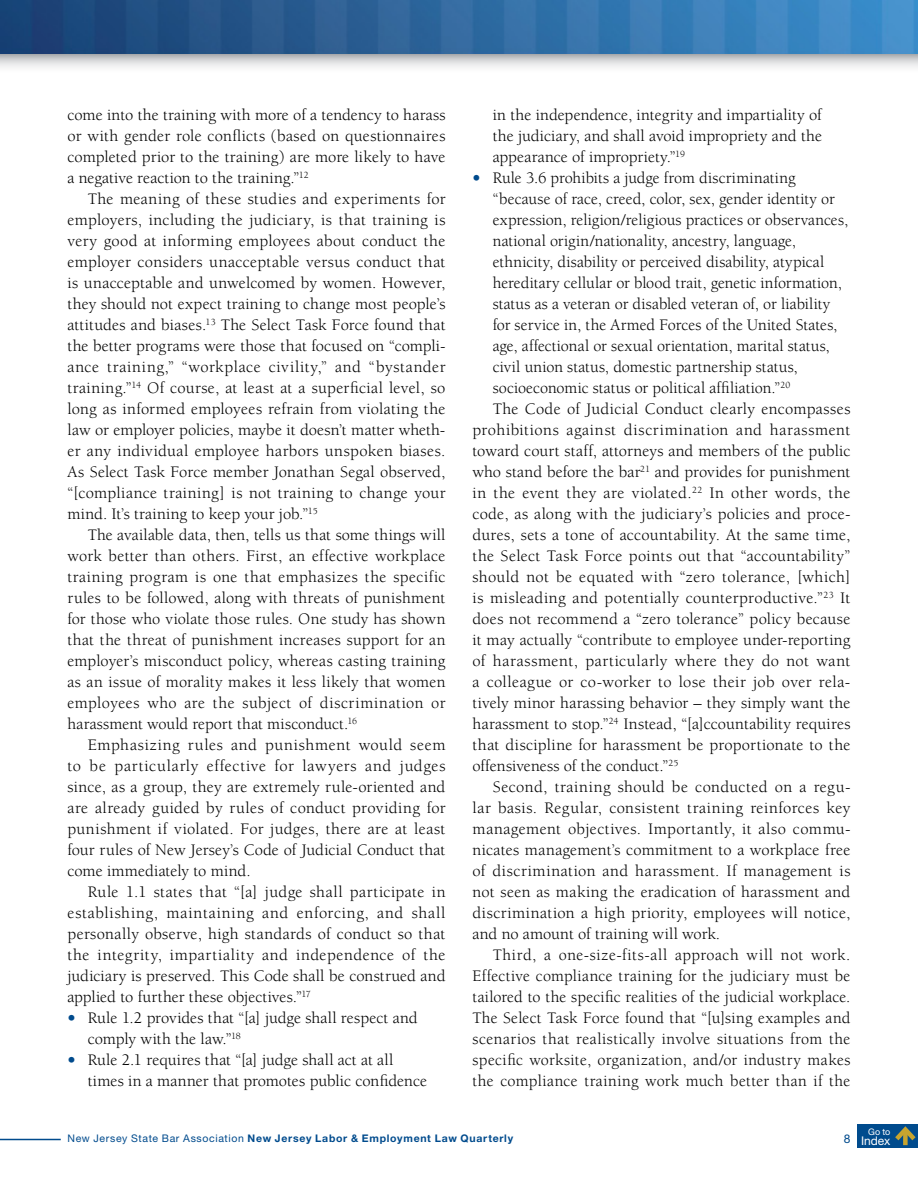
<style>
.page{position:relative;width:918px;height:1188px;background:#fff}
.page>*{position:absolute;margin:0;border:0;box-sizing:border-box;transform-origin:0 0}
.t1{font:16.5px/21px "Berkeley";letter-spacing:.015em;color:#000;text-align:justify}
.t2{font:16.5px "Berkeley";letter-spacing:.035em;color:#000}
.t3{font:16.5px "Berkeley";letter-spacing:.04em;color:#000}
.t4{font:16.5px "Berkeley";letter-spacing:-.005em;color:#000}
.t5{font:12px "Helvetica Neue LT Std";letter-spacing:-.01em;color:#fff}
.t6{font:12px "Helvetica Neue LT Std";color:#004b8d}
.t7{font:700 10.5px "Helvetica Neue LT Std";letter-spacing:.07em;color:#004b8d}
.t8{font:9px "Helvetica Neue LT Std";color:#fff}
.s1{font-weight:900;color:#004b8d}
.s2{font-weight:400}
</style>
<div class="page">
<div style="left:0;top:54px;width:918px;height:20px;background:linear-gradient(to bottom,#bbbcbf,#fff)"></div>
<img style="left:0;top:0;width:918px;height:54px">
<hr style="left:0;top:1139px;width:61px;height:1px;background:#004b8d">
<div style="left:857px;top:1124px;width:61px;height:24px;background:#004b8d"></div>
<svg style="left:895px;top:1126px;width:21px;height:19px"></svg>
<p class="t1" style="left:68px;top:105px;width:380px">come into the training with more of a tendency to harass or with gender role conflicts (based on questionnaires completed prior to the training) are more likely to have a negative reaction to the training.”<sup>12</sup></p>
<p class="t1" style="left:67px;top:189px;width:380px;text-indent:20px">The meaning of these studies and experiments for employers, including the judiciary, is that training is very good at informing employees about conduct the employer considers unacceptable versus conduct that is unacceptable and unwelcomed by women. However, they should not expect training to change most people’s attitudes and biases.<sup>13</sup> The Select Task Force found that the better programs were those that focused on “compli&shy;ance training,” “workplace civility,” and “bystander training.”<sup>14</sup> Of course, at least at a superficial level, so long as informed employees refrain from violating the law or employer policies, maybe it doesn’t matter wheth&shy;er any individual employee harbors unspoken biases.<br>As Select Task Force member Jonathan Segal observed, “[compliance training] is not training to change your mind. It’s training to keep your job.”<sup>15</sup></p>
<p class="t1" style="left:67px;top:525px;width:380px;text-indent:20px">The available data, then, tells us that some things will work better than others. First, an effective workplace training program is one that emphasizes the specific rules to be followed, along with threats of punishment for those who violate those rules. One study has shown that the threat of punishment increases support for an employer’s misconduct policy, whereas casting training as an issue of morality makes it less likely that women employees who are the subject of discrimination or harassment would report that misconduct.<sup>16</sup></p>
<p class="t1" style="left:68px;top:735px;width:380px;text-indent:20px">Emphasizing rules and punishment would seem to be particularly effective for lawyers and judges since, as a group, they are extremely rule-oriented and are already guided by rules of conduct providing for punishment if violated. For judges, there are at least four rules of New Jersey’s Code of Judicial Conduct that come immediately to mind.</p>
<p class="t1" style="left:68px;top:882px;width:380px;text-indent:20px">Rule 1.1 states that “[a] judge shall participate in establishing, maintaining and enforcing, and shall personally observe, high standards of conduct so that the integrity, impartiality and independence of the judiciary is preserved. This Code shall be construed and applied to further these objectives.”<sup>17</sup></p>
<p class="t1" style="left:88px;top:1008px;width:331px;text-indent:-20px"><span class="s1">•</span> Rule 1.2 provides that “[a] judge shall respect and comply with the law.”<sup>18</sup></p>
<p class="t1" style="left:88px;top:1050px;width:341px;text-indent:-20px"><span class="s1">•</span> Rule 2.1 requires that “[a] judge shall act at all times in a manner that promotes public confidence</p>
<p class="t1" style="left:493px;top:105px;width:331px">in the independence, integrity and impartiality of the judiciary, and shall avoid impropriety and the appearance of impropriety.”<sup>19</sup></p>
<p class="t1" style="left:472px;top:168px;width:325px"><span class="s1">•</span> Rule 3.6 prohibits a judge from discriminating</p>
<p class="t1" style="left:493px;top:189px;width:344px">“because of race, creed, color, sex, gender identity or</p>
<p class="t1" style="left:493px;top:210px;width:357px">expression, religion/religious practices or observances,</p>
<p class="t1" style="left:493px;top:231px;width:305px">national origin/nationality, ancestry, language,</p>
<p class="t1" style="left:493px;top:252px;width:333px">ethnicity, disability or perceived disability, atypical</p>
<p class="t1" style="left:493px;top:273px;width:351px">hereditary cellular or blood trait, genetic information,</p>
<p class="t1" style="left:493px;top:294px;width:339px">status as a veteran or disabled veteran of, or liability</p>
<p class="t1" style="left:493px;top:315px;width:346px">for service in, the Armed Forces of the United States,</p>
<p class="t1" style="left:493px;top:336px;width:339px">age, affectional or sexual orientation, marital status,</p>
<p class="t1" style="left:493px;top:357px;width:307px">civil union status, domestic partnership status,</p>
<p class="t1" style="left:493px;top:378px;width:299px">socioeconomic status or political affiliation.”<sup>20</sup></p>
<p class="t1" style="left:493px;top:399px;width:359px">The Code of Judicial Conduct clearly encompasses</p>
<p class="t3" style="left:473px;top:421px;width:380px">prohibitions against discrimination and harassment</p>
<p class="t1" style="left:473px;top:441px;width:379px">toward court staff, attorneys and members of the public</p>
<p class="t1" style="left:473px;top:462px;width:379px">who stand before the bar<sup>21</sup> and provides for punishment</p>
<p class="t1" style="left:473px;top:483px;width:380px">in the event they are violated.<sup>22</sup> In other words, the</p>
<p class="t1" style="left:473px;top:504px;width:379px">code, as along with the judiciary’s policies and proce-</p>
<p class="t1" style="left:473px;top:525px;width:379px">dures, sets a tone of accountability. At the same time,</p>
<p class="t1" style="left:473px;top:546px;width:379px">the Select Task Force points out that “accountability”</p>
<p class="t1" style="left:473px;top:567px;width:380px">should not be equated with “zero tolerance, [which]</p>
<p class="t1" style="left:473px;top:588px;width:380px">is misleading and potentially counterproductive.”<sup>23</sup> It</p>
<p class="t1" style="left:472px;top:609px;width:379px">does not recommend a “zero tolerance” policy because</p>
<p class="t1" style="left:472px;top:630px;width:380px">it may actually “contribute to employee under-reporting</p>
<p class="t1" style="left:472px;top:651px;width:380px">of harassment, particularly where they do not want</p>
<p class="t1" style="left:472px;top:672px;width:379px">a colleague or co-worker to lose their job over rela-</p>
<p class="t1" style="left:472px;top:693px;width:379px">tively minor harassing behavior – they simply want the</p>
<p class="t1" style="left:472px;top:714px;width:380px">harassment to stop.”<sup>24</sup> Instead, “[a]ccountability requires</p>
<p class="t1" style="left:472px;top:735px;width:379px">that discipline for harassment be proportionate to the</p>
<p class="t4" style="left:472px;top:757px;width:208px">offensiveness of the conduct.”<sup>25</sup></p>
<p class="t1" style="left:493px;top:777px;width:359px">Second, training should be conducted on a regu-</p>
<p class="t2" style="left:473px;top:799px;width:380px">lar basis. Regular, consistent training reinforces key</p>
<p class="t1" style="left:473px;top:819px;width:379px">management objectives. Importantly, it also commu-</p>
<p class="t1" style="left:473px;top:840px;width:379px">nicates management’s commitment to a workplace free</p>
<p class="t2" style="left:473px;top:862px;width:380px">of discrimination and harassment. If management is</p>
<p class="t1" style="left:473px;top:882px;width:379px">not seen as making the eradication of harassment and</p>
<p class="t1" style="left:473px;top:903px;width:379px">discrimination a high priority, employees will notice,</p>
<p class="t1" style="left:473px;top:924px;width:249px">and no amount of training will work.</p>
<p class="t1" style="left:493px;top:945px;width:359px">Third, a one-size-fits-all approach will not work.</p>
<p class="t1" style="left:473px;top:966px;width:379px">Effective compliance training for the judiciary must be</p>
<p class="t1" style="left:473px;top:987px;width:379px">tailored to the specific realities of the judicial workplace.</p>
<p class="t1" style="left:473px;top:1008px;width:379px">The Select Task Force found that “[u]sing examples and</p>
<p class="t1" style="left:473px;top:1029px;width:380px">scenarios that realistically involve situations from the</p>
<p class="t1" style="left:473px;top:1050px;width:380px">specific worksite, organization, and/or industry makes</p>
<p class="t1" style="left:473px;top:1071px;width:380px">the compliance training work much better than if the</p>
<p class="t7" style="left:68px;top:1132px;width:447px"><span class="s2">New Jersey State Bar Association</span> New Jersey Labor &amp; Employment Law Quarterly</p>
<p class="t6" style="left:844px;top:1132px;width:8px">8</p>
<p class="t8" style="left:868px;top:1126px;width:24px">Go to</p>
<p class="t5" style="left:861px;top:1134px;width:31px">Index</p>
</div>
